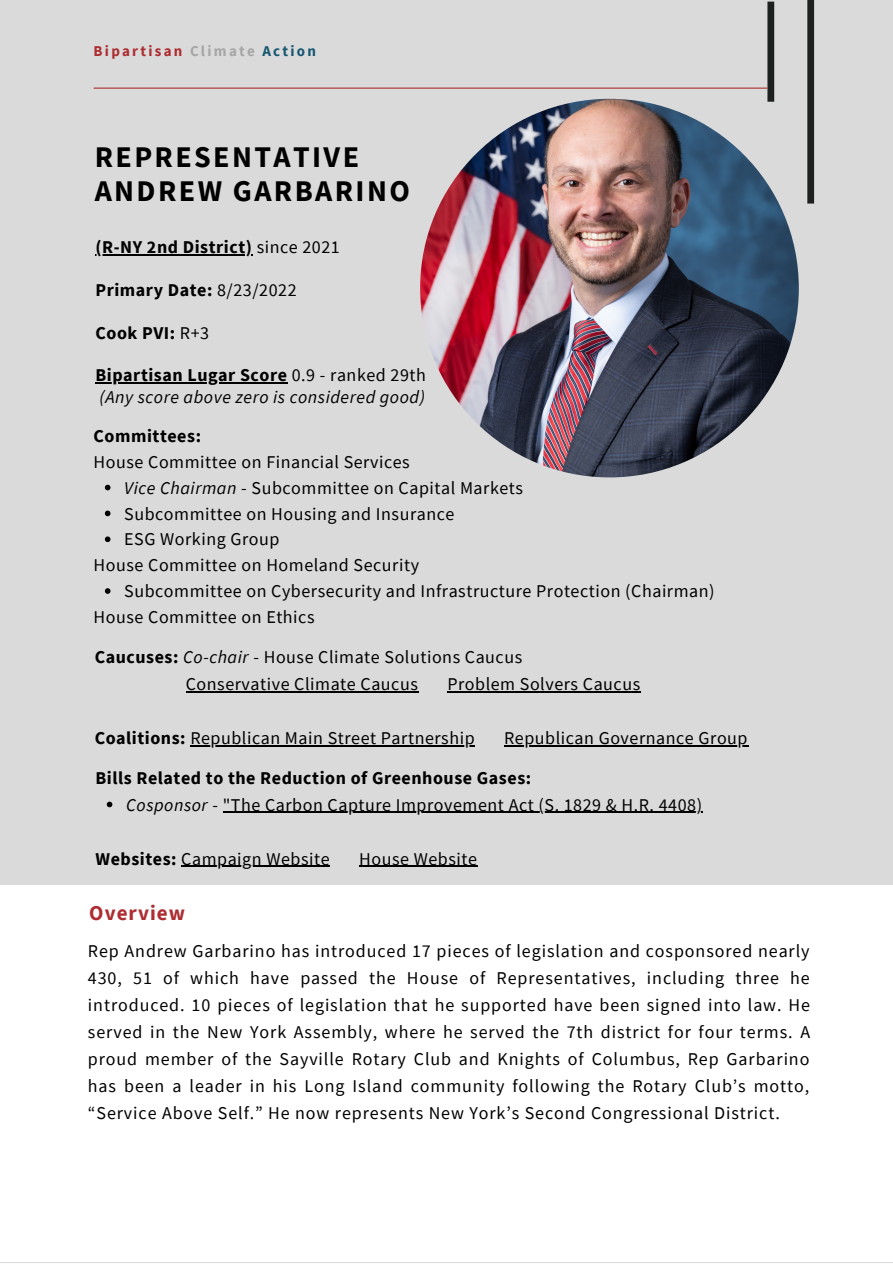
<style>
.page{position:relative;width:893px;height:1264px;background:#fff}
.page>*{position:absolute;margin:0;border:0;box-sizing:border-box;transform-origin:0 0}
.t1{font:700 30px/34.8px "Source Sans Pro";letter-spacing:.08em;color:#000}
.t2{font:700 21px "Source Sans Pro";letter-spacing:.05em;color:#ad2d32}
.t3{font:18px/27px "Source Sans Pro";letter-spacing:.03em;color:#000}
.t4{font:700 18px "Source Sans Pro";letter-spacing:.03em;color:#000}
.t5{font:italic 18px/21.3px "Source Sans Pro";letter-spacing:.03em;color:#000}
.t6{font:700 15px "Source Sans Pro";letter-spacing:.15em;color:#ad2d32}
.s1{color:#a6a6a6}
.s2{color:#165772}
.s3{font-weight:400}
.s4{font-weight:700;font-style:normal}
.s5{font-style:normal}
.s6{font-style:italic}
.s7{font-weight:700}
</style>
<div class="page">
<div style="left:0;top:0;width:892px;height:1262px;background:#dadada"></div>
<div style="left:0;top:885px;width:892px;height:377px;background:#fff"></div>
<img style="left:420px;top:99px;width:378px;height:378px;border-radius:50%">
<hr style="left:95px;top:254px;width:157px;height:1px;background:#000">
<hr style="left:95px;top:382px;width:193px;height:1px;background:#000">
<svg style="left:107px;top:801px;width:5px;height:6px"></svg>
<hr style="left:223px;top:811px;width:479px;height:2px;background:#000">
<hr style="left:181px;top:865px;width:149px;height:1px;background:#000">
<hr style="left:359px;top:865px;width:118px;height:1px;background:#000">
<hr style="left:186px;top:691px;width:232px;height:1px;background:#000">
<hr style="left:447px;top:691px;width:193px;height:1px;background:#000">
<hr style="left:190px;top:745px;width:285px;height:1px;background:#000">
<hr style="left:504px;top:745px;width:244px;height:1px;background:#000">
<div style="left:807px;top:0;width:7px;height:203px;background:#1c2120"></div>
<div style="left:767px;top:2px;width:7px;height:100px;background:#1c2120"></div>
<hr style="left:94px;top:88px;width:673px;height:1px;background:#ad2d32">
<svg style="left:105px;top:485px;width:5px;height:5px"></svg>
<svg style="left:105px;top:510px;width:5px;height:6px"></svg>
<svg style="left:105px;top:536px;width:5px;height:6px"></svg>
<svg style="left:105px;top:588px;width:5px;height:6px"></svg>
<p class="t6" style="left:94px;top:42px;width:224px">Bipartisan <span class="s1">Climate</span> <span class="s2">Action</span></p>
<h1 class="t1" style="left:95px;top:138px;width:316px">REPRESENTATIVE<br>ANDREW GARBARINO</h1>
<p class="t4" style="left:95px;top:235px;width:246px">(R-NY 2nd District) <span class="s3">since 2021</span></p>
<p class="t4" style="left:95px;top:278px;width:202px">Primary Date: <span class="s3">8/23/2022</span></p>
<p class="t4" style="left:95px;top:321px;width:115px">Cook PVI: <span class="s3">R+3</span></p>
<p class="t5" style="left:95px;top:364px;width:332px"><span class="s4">Bipartisan Lugar Score</span> <span class="s5">0.9 - ranked 29th </span>(Any score above zero is considered good)</p>
<p class="t4" style="left:94px;top:424px;width:109px">Committees:</p>
<p class="t3" style="left:94px;top:448px;width:317px">House Committee on Financial Services</p>
<p class="t3" style="left:124px;top:474px;width:400px;line-height:25.8px"><span class="s6">Vice Chairman</span> - Subcommittee on Capital Markets<br>Subcommittee on Housing and Insurance<br>ESG Working Group</p>
<p class="t3" style="left:124px;top:577px;width:592px">Subcommittee on Cybersecurity and Infrastructure Protection (Chairman)</p>
<p class="t3" style="left:94px;top:551px;width:327px">House Committee on Homeland Security</p>
<p class="t3" style="left:94px;top:603px;width:222px">House Committee on Ethics</p>
<p class="t3" style="left:186px;top:643px;width:338px;text-indent:-91px"><span class="s7">Caucuses:</span> <span class="s6">Co-chair</span> - House Climate Solutions Caucus<br>Conservative Climate Caucus</p>
<p class="t3" style="left:447px;top:670px;width:194px">Problem Solvers Caucus</p>
<p class="t3" style="left:95px;top:724px;width:381px"><span class="s7">Coalitions:</span> Republican Main Street Partnership</p>
<p class="t3" style="left:504px;top:724px;width:245px">Republican Governance Group</p>
<p class="t4" style="left:95px;top:766px;width:437px">Bills Related to the Reduction of Greenhouse Gases:</p>
<p class="t3" style="left:126px;top:790px;width:577px"><span class="s6">Cosponsor</span> - "The Carbon Capture Improvement Act (S. 1829 &amp; H.R. 4408)</p>
<p class="t3" style="left:95px;top:844px;width:235px"><span class="s7">Websites:</span> Campaign Website</p>
<p class="t3" style="left:359px;top:844px;width:119px">House Website</p>
<p class="t2" style="left:89px;top:899px;width:97px">Overview</p>
<p class="t3" style="left:88px;top:937px;width:723px;text-align:justify">Rep Andrew Garbarino has introduced 17 pieces of legislation and cosponsored nearly 430, 51 of which have passed the House of Representatives, including three he introduced. 10 pieces of legislation that he supported have been signed into law. He served in the New York Assembly, where he served the 7th district for four terms. A proud member of the Sayville Rotary Club and Knights of Columbus, Rep Garbarino has been a leader in his Long Island community following the Rotary Club’s motto, “Service Above Self.” He now represents New York’s Second Congressional District.</p>
</div>
